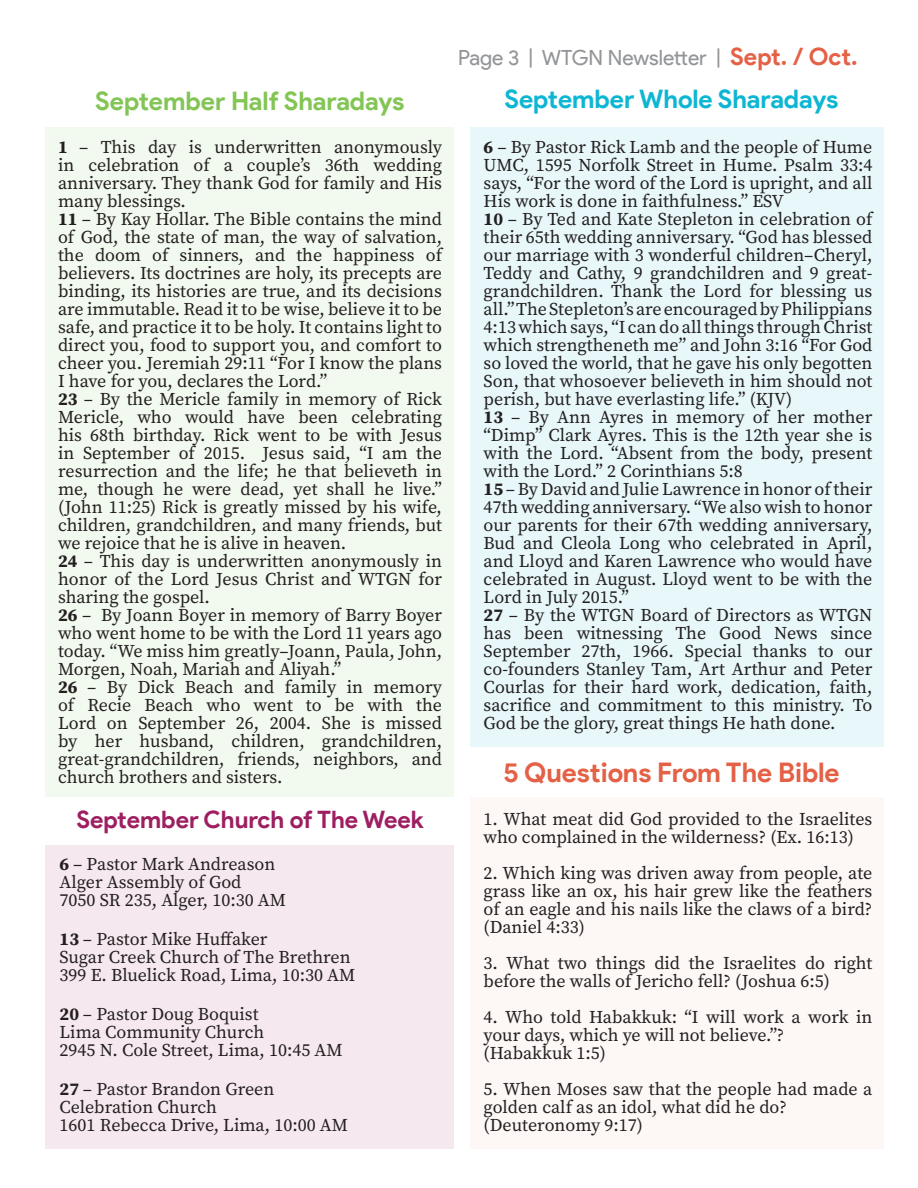
<style>
.page{position:relative;width:918px;height:1188px;background:#fff}
.page>*{position:absolute;margin:0;border:0;box-sizing:border-box;transform-origin:0 0}
.t1{font:700 27px "Product Sans";letter-spacing:-.005em;color:#e46146}
.t2{font:700 25.5px "Product Sans";letter-spacing:-.005em;color:#0db6d3}
.t3{font:700 25.5px "Product Sans";color:#83c555}
.t4{font:700 24px "Product Sans";color:#9e1f61}
.t5{font:21px "Product Sans";letter-spacing:-.005em;color:#939598}
.t6{font:18px/18px "Source Serif Pro";color:#231f20}
.s1{font-weight:700;font-size:24px;color:#e46146}
.s2{font-weight:700}
</style>
<div class="page">
<div style="left:471px;top:797px;width:413px;height:352px;background:#fdf7f6"></div>
<div style="left:471px;top:127px;width:413px;height:620px;background:#e7f7fa"></div>
<div style="left:46px;top:845px;width:408px;height:304px;background:#f5e9ef"></div>
<div style="left:46px;top:127px;width:408px;height:670px;background:#f2f9ee"></div>
<p class="t5" style="left:458px;top:46px;width:401px">Page 3 | WTGN Newsletter | <span class="s1">Sept. / Oct.</span></p>
<h2 class="t3" style="left:95px;top:85px;width:311px">September Half Sharadays</h2>
<h2 class="t2" style="left:504px;top:84px;width:336px">September Whole Sharadays</h2>
<p class="t6" style="left:58px;top:138px;width:386px"><span class="s2">1</span> – This day is underwritten anonymously in celebration of a couple’s 36th wedding anniversary. They thank God for family and His many blessings.<br><span class="s2">11</span> – By Kay Hollar. The Bible contains the mind of God, the state of man, the way of salvation, the doom of sinners, and the happiness of believers. Its doctrines are holy, its precepts are binding, its histories are true, and its decisions are immutable. Read it to be wise, believe it to be safe, and practice it to be holy. It contains light to direct you, food to support you, and comfort to cheer you. Jeremiah 29:11 “For I know the plans I have for you, declares the Lord.”<br><span class="s2">23</span> – By the Mericle family in memory of Rick Mericle, who would have been celebrating his 68th birthday. Rick went to be with Jesus in September of 2015. Jesus said, “I am the resurrection and the life; he that believeth in me, though he were dead, yet shall he live.” (John 11:25) Rick is greatly missed by his wife, children, grandchildren, and many friends, but we rejoice that he is alive in heaven.<br><span class="s2">24</span> – This day is underwritten anonymously in honor of the Lord Jesus Christ and WTGN for sharing the gospel.<br><span class="s2">26</span> – By Joann Boyer in memory of Barry Boyer who went home to be with the Lord 11 years ago today. “We miss him greatly–Joann, Paula, John, Morgen, Noah, Mariah and Aliyah.”<br><span class="s2">26</span> – By Dick Beach and family in memory of Recie Beach who went to be with the Lord on September 26, 2004. She is missed by her husband, children, grandchildren, great-grandchildren, friends, neighbors, and church brothers and sisters.</p>
<h3 class="t4" style="left:76px;top:805px;width:349px">September Church of The Week</h3>
<p class="t6" style="left:60px;top:855px;width:228px"><span class="s2">6</span> – Pastor Mark Andreason<br>Alger Assembly of God<br>7050 SR 235, Alger, 10:30 AM</p>
<p class="t6" style="left:60px;top:930px;width:297px"><span class="s2">13</span> – Pastor Mike Huffaker<br>Sugar Creek Church of The Brethren<br>399 E. Bluelick Road, Lima, 10:30 AM</p>
<p class="t6" style="left:60px;top:1005px;width:285px"><span class="s2">20</span> – Pastor Doug Boquist<br>Lima Community Church<br>2945 N. Cole Street, Lima, 10:45 AM</p>
<p class="t6" style="left:60px;top:1080px;width:290px"><span class="s2">27</span> – Pastor Brandon Green<br>Celebration Church<br>1601 Rebecca Drive, Lima, 10:00 AM</p>
<p class="t6" style="left:484px;top:138px;width:390px"><span class="s2">6</span> – By Pastor Rick Lamb and the people of Hume UMC, 1595 Norfolk Street in Hume. Psalm 33:4 says, “For the word of the Lord is upright, and all His work is done in faithfulness.” ESV<br><span class="s2">10</span> – By Ted and Kate Stepleton in celebration of their 65th wedding anniversary. “God has blessed our marriage with 3 wonderful children–Cheryl, Teddy and Cathy, 9 grandchildren and 9 great&shy;grandchildren. Thank the Lord for blessing us all.” The Stepleton’s are encouraged by Philippians 4:13 which says, “I can do all things through Christ which strengtheneth me” and John 3:16 “For God so loved the world, that he gave his only begotten Son, that whosoever believeth in him should not perish, but have everlasting life.” (KJV)<br><span class="s2">13</span> – By Ann Ayres in memory of her mother “Dimp” Clark Ayres. This is the 12th year she is with the Lord. “Absent from the body, present with the Lord.” 2 Corinthians 5:8<br><span class="s2">15</span> – By David and Julie Lawrence in honor of their 47th wedding anniversary. “We also wish to honor our parents for their 67th wedding anniversary, Bud and Cleola Long who celebrated in April, and Lloyd and Karen Lawrence who would have celebrated in August. Lloyd went to be with the Lord in July 2015.”<br><span class="s2">27</span> – By the WTGN Board of Directors as WTGN has been witnessing The Good News since September 27th, 1966. Special thanks to our co-founders Stanley Tam, Art Arthur and Peter Courlas for their hard work, dedication, faith, sacrifice and commitment to this ministry. To God be the glory, great things He hath done.</p>
<h1 class="t1" style="left:503px;top:756px;width:338px">5 Questions From The Bible</h1>
<p class="t6" style="left:484px;top:810px;width:390px">1. What meat did God provided to the Israelites who complained in the wilderness? (Ex. 16:13)</p>
<p class="t6" style="left:484px;top:864px;width:390px;text-align:justify">2. Which king was driven away from people, ate grass like an ox, his hair grew like the feathers of an eagle and his nails like the claws of a bird? (Daniel 4:33)</p>
<p class="t6" style="left:484px;top:954px;width:390px">3. What two things did the Israelites do right before the walls of Jericho fell? (Joshua 6:5)</p>
<p class="t6" style="left:484px;top:1008px;width:390px">4. Who told Habakkuk: “I will work a work in your days, which ye will not believe.”? (Habakkuk 1:5)</p>
<p class="t6" style="left:484px;top:1080px;width:390px">5. When Moses saw that the people had made a golden calf as an idol, what did he do? (Deuteronomy 9:17)</p>
</div>
